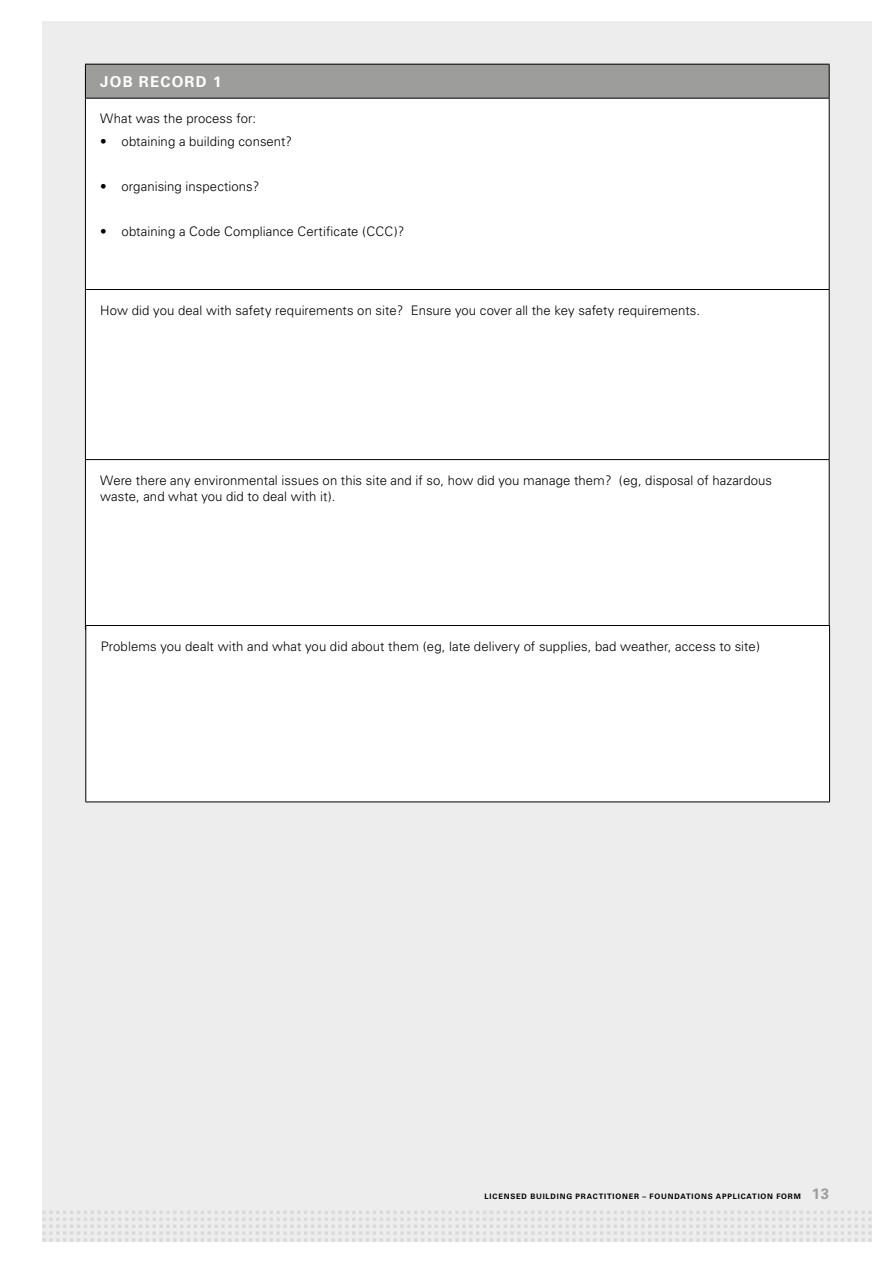
<style>
.page{position:relative;width:893px;height:1263px;background:#fff}
.page>*{position:absolute;margin:0;border:0;box-sizing:border-box;transform-origin:0 0}
.t1{font:700 15px "Univers";letter-spacing:.08em;color:#fff}
.t2{font:300 13.2px/16.2px "Univers";letter-spacing:.005em;color:#000}
.t3{font:700 7.5px "Univers";letter-spacing:.11em;color:#000}
.s1{font-size:15px;color:#9d9d9c}
</style>
<div class="page">
<div style="left:43px;top:21px;width:829px;height:1221px;background:#ededed"></div>
<svg style="left:43px;top:1211px;width:829px;height:31px"></svg>
<div style="left:85px;top:64px;width:744px;height:34px;background:#9d9d9c"></div>
<div style="left:86px;top:99px;width:743px;height:526px;background:#fff"></div>
<hr style="left:85px;top:64px;width:745px;height:1px;background:#000">
<hr style="left:85px;top:98px;width:745px;height:1px;background:#000">
<hr style="left:85px;top:289px;width:745px;height:1px;background:#000">
<hr style="left:85px;top:459px;width:745px;height:1px;background:#000">
<hr style="left:85px;top:65px;width:1px;height:33px;background:#000">
<hr style="left:829px;top:65px;width:1px;height:33px;background:#000">
<hr style="left:85px;top:99px;width:1px;height:190px;background:#000">
<hr style="left:829px;top:99px;width:1px;height:190px;background:#000">
<hr style="left:85px;top:290px;width:1px;height:169px;background:#000">
<hr style="left:829px;top:290px;width:1px;height:169px;background:#000">
<hr style="left:85px;top:460px;width:1px;height:169px;background:#000">
<hr style="left:829px;top:460px;width:1px;height:169px;background:#000">
<div style="left:86px;top:625px;width:744px;height:177px;background:#fff"></div>
<hr style="left:85px;top:625px;width:745px;height:1px;background:#000">
<hr style="left:85px;top:801px;width:745px;height:1px;background:#000">
<hr style="left:85px;top:626px;width:1px;height:175px;background:#000">
<hr style="left:829px;top:626px;width:1px;height:175px;background:#000">
<p class="t1" style="left:100px;top:73px;width:123px">JOB RECORD 1</p>
<p class="t2" style="left:100px;top:111px;width:157px">What was the process for:</p>
<p class="t2" style="left:100px;top:133px;width:193px">• obtaining a building consent?</p>
<p class="t2" style="left:100px;top:178px;width:161px">• organising inspections?</p>
<p class="t2" style="left:100px;top:223px;width:305px">• obtaining a Code Compliance Certificate (CCC)?</p>
<p class="t2" style="left:100px;top:302px;width:601px">How did you deal with safety requirements on site? Ensure you cover all the key safety requirements.</p>
<p class="t2" style="left:100px;top:472px;width:673px">Were there any environmental issues on this site and if so, how did you manage them? (eg, disposal of hazardous waste, and what you did to deal with it).</p>
<p class="t2" style="left:101px;top:638px;width:661px">Problems you dealt with and what you did about them (eg, late delivery of supplies, bad weather, access to site)</p>
<p class="t3" style="left:485px;top:1192px;width:346px">LICENSED BUILDING PRACTITIONER – FOUNDATIONS APPLICATION FORM <span class="s1">13</span></p>
</div>
